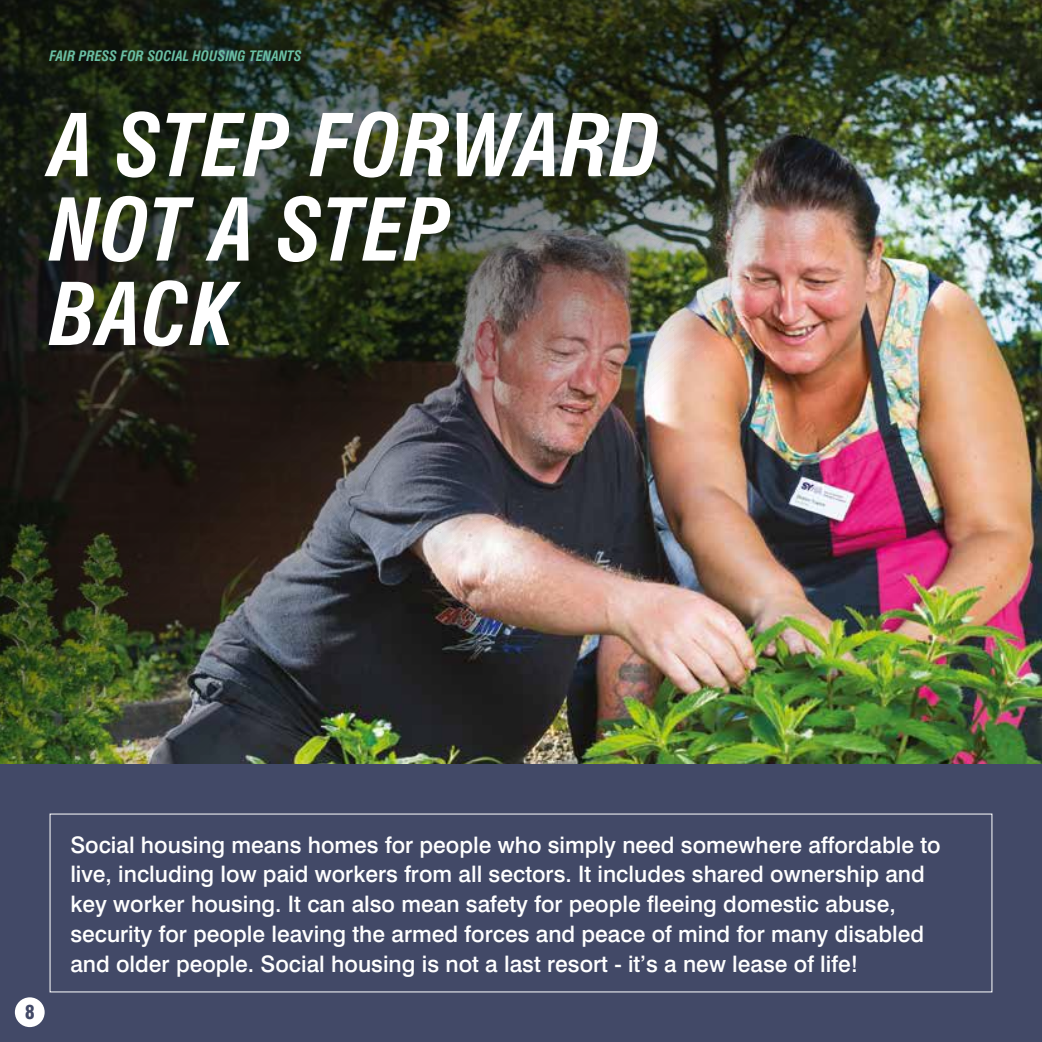
<style>
.page{position:relative;width:1042px;height:1042px;background:#fff}
.page>*{position:absolute;margin:0;border:0;box-sizing:border-box;transform-origin:0 0}
.t1{font:italic 700 condensed 84px/84.4px "Swiss 721 BT";color:#fff}
.t2{font:500 22.75px/29.8px "Swiss 721 BT";color:#fff}
.t3{font:900 condensed 18.9px "Swiss 721 BT";color:#424967}
.t4{font:italic 700 condensed 14px "Swiss 721 BT";color:#6abfa4}
</style>
<div class="page">
<img style="left:0;top:0;width:1042px;height:764px">
<div style="left:0;top:764px;width:1042px;height:278px;background:#424967"></div>
<div style="left:15px;top:997px;width:30px;height:30px;background:#fff;border-radius:50%"></div>
<p class="t4" style="left:50px;top:47px;width:254px">FAIR PRESS FOR SOCIAL HOUSING TENANTS</p>
<h1 class="t1" style="left:50px;top:104px;width:612px">A STEP FORWARD<br>NOT A STEP<br>BACK</h1>
<p class="t3" style="left:25px;top:1001px;width:12px">8</p>
<p class="t2" style="left:70px;top:829px;width:872px">Social housing means homes for people who simply need somewhere affordable to live, including low paid workers from all sectors. It includes shared ownership and key worker housing. It can also mean safety for people fleeing domestic abuse, security for people leaving the armed forces and peace of mind for many disabled and older people. Social housing is not a last resort - it’s a new lease of life!</p>
</div>
